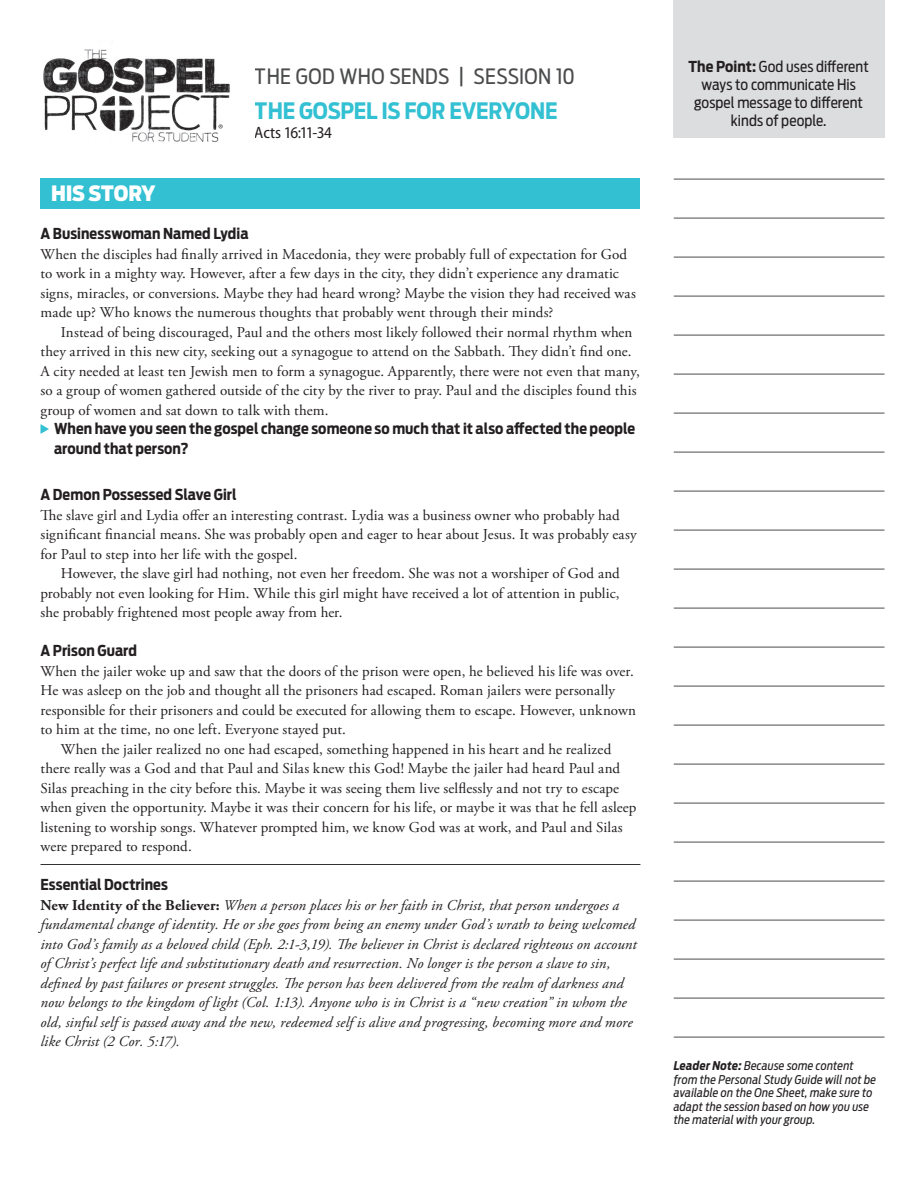
<style>
.page{position:relative;width:918px;height:1188px;background:#fff}
.page>*{position:absolute;margin:0;border:0;box-sizing:border-box;transform-origin:0 0}
.t1{font:700 22.5px "Antenna Cond";letter-spacing:-.01em;color:#32c0d2}
.t2{font:21px "Antenna Cond";letter-spacing:.01em;color:#4b4c4d}
.t3{font:900 21px "Antenna Cond";letter-spacing:-.01em;color:#fff}
.t4{font:semi-condensed 16.5px "Myriad Pro";letter-spacing:-.025em;color:#231f20}
.t5{font:15px/19.5px "Adobe Garamond Pro";letter-spacing:.005em;color:#231f20}
.t6{font:italic 15px/19.5px "Adobe Garamond Pro";letter-spacing:.005em;color:#231f20}
.t7{font:700 15px/19.5px "Antenna Cond";letter-spacing:.005em;color:#231f20}
.t8{font:15px/18px "Antenna Cond";letter-spacing:.005em;color:#231f20;text-align:center}
.bullets_red_indent{font:italic 12px/13.5px "Antenna Cond";letter-spacing:.015em;color:#231f20}
.s1{font-weight:700;font-style:normal}
.s2{font-weight:700}
</style>
<div class="page">
<div style="left:673px;top:0;width:212px;height:137px;background:#dcdddf"></div>
<hr style="left:674px;top:179px;width:211px;height:1px;background:#4b4c4d">
<hr style="left:674px;top:218px;width:211px;height:1px;background:#4b4c4d">
<hr style="left:674px;top:257px;width:211px;height:1px;background:#4b4c4d">
<hr style="left:674px;top:296px;width:211px;height:1px;background:#4b4c4d">
<hr style="left:674px;top:335px;width:211px;height:1px;background:#4b4c4d">
<hr style="left:674px;top:374px;width:211px;height:1px;background:#4b4c4d">
<hr style="left:674px;top:413px;width:211px;height:1px;background:#4b4c4d">
<hr style="left:674px;top:452px;width:211px;height:1px;background:#4b4c4d">
<hr style="left:674px;top:491px;width:211px;height:1px;background:#4b4c4d">
<hr style="left:674px;top:530px;width:211px;height:1px;background:#4b4c4d">
<hr style="left:674px;top:569px;width:211px;height:1px;background:#4b4c4d">
<hr style="left:674px;top:608px;width:211px;height:1px;background:#4b4c4d">
<hr style="left:674px;top:647px;width:211px;height:1px;background:#4b4c4d">
<hr style="left:674px;top:686px;width:211px;height:1px;background:#4b4c4d">
<hr style="left:674px;top:725px;width:211px;height:1px;background:#4b4c4d">
<hr style="left:674px;top:764px;width:211px;height:1px;background:#4b4c4d">
<hr style="left:674px;top:803px;width:211px;height:1px;background:#4b4c4d">
<hr style="left:674px;top:842px;width:211px;height:1px;background:#4b4c4d">
<hr style="left:674px;top:881px;width:211px;height:1px;background:#4b4c4d">
<hr style="left:674px;top:920px;width:211px;height:1px;background:#4b4c4d">
<hr style="left:674px;top:959px;width:211px;height:1px;background:#4b4c4d">
<hr style="left:674px;top:998px;width:211px;height:1px;background:#4b4c4d">
<hr style="left:674px;top:1037px;width:211px;height:1px;background:#4b4c4d">
<div style="left:40px;top:178px;width:600px;height:31px;background:#32c0d2"></div>
<hr style="left:40px;top:864px;width:600px;height:1px;background:#231f20">
<img style="left:84px;top:49px;width:23px;height:6px">
<img style="left:43px;top:55px;width:187px;height:76px">
<img style="left:114px;top:131px;width:105px;height:11px">
<svg style="left:219px;top:124px;width:4px;height:4px"></svg>
<p class="t3" style="left:51px;top:181px;width:106px">HIS STORY</p>
<h2 class="t2" style="left:255px;top:64px;width:322px">THE GOD WHO SENDS | SESSION 10</h2>
<h1 class="t1" style="left:255px;top:97px;width:304px">THE GOSPEL IS FOR EVERYONE</h1>
<p class="t4" style="left:255px;top:124px;width:79px">Acts 16:11-34</p>
<p class="t7" style="left:40px;top:224px;width:210px">A Businesswoman Named Lydia</p>
<p class="t5" style="left:40px;top:245px;width:597px">When the disciples had finally arrived in Macedonia, they were probably full of expectation for God to work in a mighty way. However, after a few days in the city, they didn’t experience any dramatic signs, miracles, or conversions. Maybe they had heard wrong? Maybe the vision they had received was made up? Who knows the numerous thoughts that probably went through their minds?</p>
<p class="t5" style="left:40px;top:323px;width:601px;text-indent:20px">Instead of being discouraged, Paul and the others most likely followed their normal rhythm when they arrived in this new city, seeking out a synagogue to attend on the Sabbath. They didn’t find one.<br>A city needed at least ten Jewish men to form a synagogue. Apparently, there were not even that many, so a group of women gathered outside of the city by the river to pray. Paul and the disciples found this group of women and sat down to talk with them.</p>
<p class="t7" style="left:54px;top:419px;width:583px">When have you seen the gospel change someone so much that it also affected the people around that person?</p>
<p class="t7" style="left:40px;top:485px;width:198px">A Demon Possessed Slave Girl</p>
<p class="t5" style="left:40px;top:506px;width:598px">The slave girl and Lydia offer an interesting contrast. Lydia was a business owner who probably had significant financial means. She was probably open and eager to hear about Jesus. It was probably easy for Paul to step into her life with the gospel.</p>
<p class="t5" style="left:40px;top:564px;width:581px;text-align:justify;text-indent:20px">However, the slave girl had nothing, not even her freedom. She was not a worshiper of God and probably not even looking for Him. While this girl might have received a lot of attention in public, she probably frightened most people away from her.</p>
<p class="t7" style="left:40px;top:641px;width:98px">A Prison Guard</p>
<p class="t5" style="left:40px;top:662px;width:595px">When the jailer woke up and saw that the doors of the prison were open, he believed his life was over.</p>
<p class="t5" style="left:40px;top:681px;width:576px">He was asleep on the job and thought all the prisoners had escaped. Roman jailers were personally</p>
<p class="t5" style="left:40px;top:701px;width:597px">responsible for their prisoners and could be executed for allowing them to escape. However, unknown</p>
<p class="t5" style="left:40px;top:720px;width:307px">to him at the time, no one left. Everyone stayed put.</p>
<p class="t5" style="left:61px;top:740px;width:552px">When the jailer realized no one had escaped, something happened in his heart and he realized</p>
<p class="t5" style="left:40px;top:759px;width:581px">there really was a God and that Paul and Silas knew this God! Maybe the jailer had heard Paul and</p>
<p class="t5" style="left:40px;top:779px;width:580px">Silas preaching in the city before this. Maybe it was seeing them live selflessly and not try to escape</p>
<p class="t5" style="left:40px;top:798px;width:597px">when given the opportunity. Maybe it was their concern for his life, or maybe it was that he fell asleep</p>
<p class="t5" style="left:40px;top:818px;width:584px">listening to worship songs. Whatever prompted him, we know God was at work, and Paul and Silas</p>
<p class="t5" style="left:40px;top:837px;width:153px">were prepared to respond.</p>
<p class="t7" style="left:40px;top:875px;width:129px">Essential Doctrines</p>
<p class="t6" style="left:40px;top:896px;width:598px"><span class="s1">New Identity of the Believer:</span> When a person places his or her faith in Christ, that person undergoes a fundamental change of identity. He or she goes from being an enemy under God’s wrath to being welcomed into God’s family as a beloved child (Eph. 2:1-3,19). The believer in Christ is declared righteous on account of Christ’s perfect life and substitutionary death and resurrection. No longer is the person a slave to sin, defined by past failures or present struggles. The person has been delivered from the realm of darkness and now belongs to the kingdom of light (Col. 1:13). Anyone who is in Christ is a “new creation” in whom the old, sinful self is passed away and the new, redeemed self is alive and progressing, becoming more and more like Christ (2 Cor. 5:17).</p>
<p class="t8" style="left:688px;top:57px;width:182px"><span class="s2">The Point:</span> God uses different ways to communicate His gospel message to different kinds of people.</p>
<p class="bullets_red_indent" style="left:674px;top:1059px;width:204px"><span class="s2">Leader Note:</span> Because some content from the Personal Study Guide will not be available on the One Sheet, make sure to adapt the session based on how you use the material with your group.</p>
</div>
